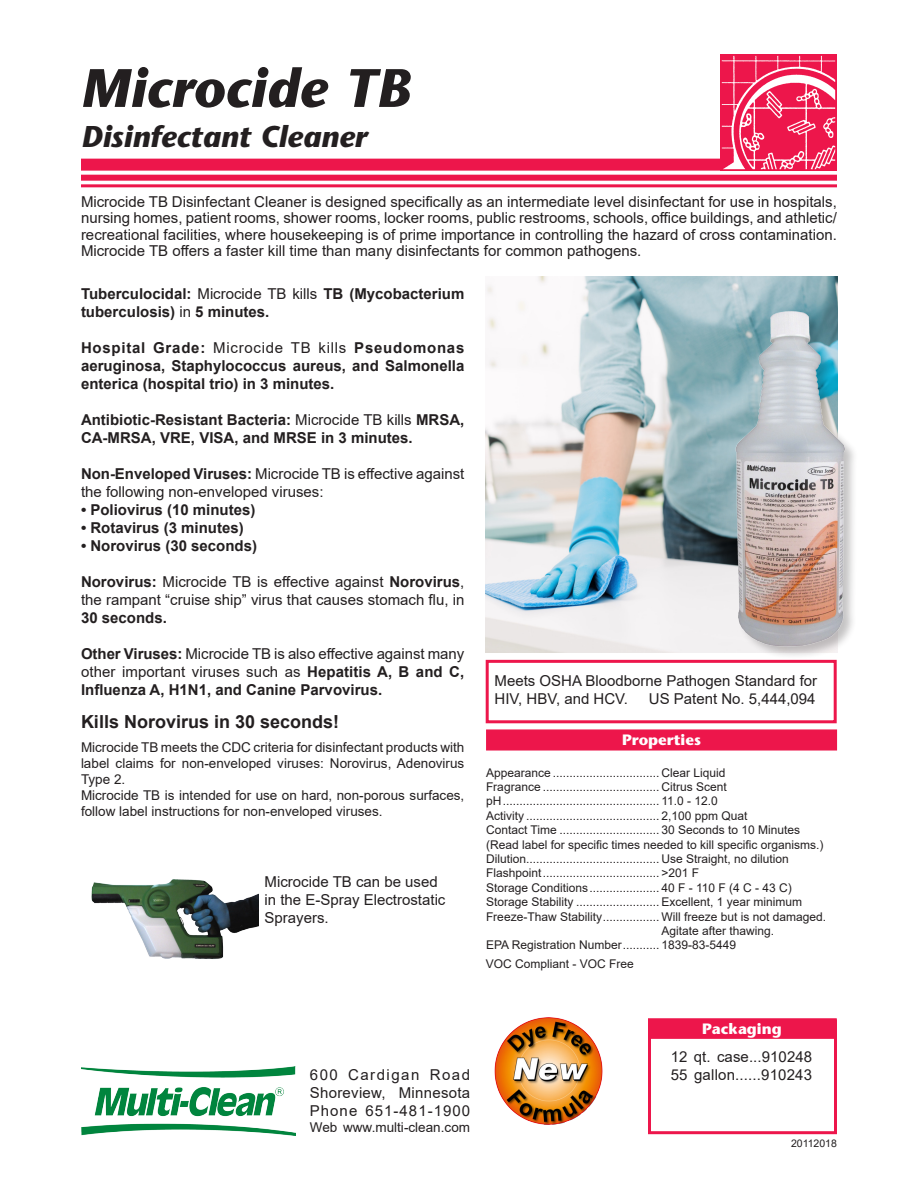
<style>
.page{position:relative;width:918px;height:1188px;background:#fff}
.page>*{position:absolute;margin:0;border:0;box-sizing:border-box;transform-origin:0 0}
.t1{font:italic 700 54px "Stone Sans";color:#231f20}
.t2{font:italic 700 30px "Stone Sans";color:#231f20}
.t3{font:700 18px "Arial";color:#231f20}
.t4{font:15px/18px "Arial";color:#231f20}
.t5{font:700 15px/18px "Arial";color:#231f20}
.t6{font:700 15px "Stone Sans";color:#fff}
.t7{font:13.5px/16.2px "Arial";color:#231f20}
.t8{font:12px "Arial";color:#231f20}
.t9{font:10.5px "Arial";color:#231f20}
.s1{font-weight:400}
.s2{font-weight:700}
</style>
<div class="page">
<div style="left:81px;top:159px;width:640px;height:12px;background:#ed164b"></div>
<div style="left:81px;top:175px;width:756px;height:6px;background:#ed164b"></div>
<hr style="left:81px;top:184px;width:756px;height:3px;background:#ed164b">
<div style="left:486px;top:729px;width:351px;height:22px;background:#ed164b;border:2px solid #ed164b"></div>
<div style="left:486px;top:660px;width:351px;height:63px;border:3px solid #ed164b"></div>
<div style="left:648px;top:1019px;width:189px;height:115px;background:#fff;border:3px solid #ed164b"></div>
<div style="left:648px;top:1018px;width:189px;height:21px;background:#ed164b;border:3px solid #ed164b"></div>
<img style="left:486px;top:276px;width:351px;height:377px">
<img style="left:721px;top:54px;width:116px;height:116px">
<img style="left:81px;top:1066px;width:214px;height:70px">
<img style="left:91px;top:879px;width:167px;height:80px">
<img style="left:727px;top:304px;width:127px;height:349px">
<img style="left:495px;top:1017px;width:108px;height:108px">
<h1 class="t1" style="left:80px;top:54px;width:332px">Microcide TB</h1>
<h2 class="t2" style="left:81px;top:117px;width:287px">Disinfectant Cleaner</h2>
<p class="t4" style="left:81px;top:193px;width:757px;line-height:16.5px;text-align:justify">Microcide TB Disinfectant Cleaner is designed specifically as an intermediate level disinfectant for use in hospitals, nursing homes, patient rooms, shower rooms, locker rooms, public restrooms, schools, office buildings, and athletic/ recreational facilities, where housekeeping is of prime importance in controlling the hazard of cross contamination.<br>Microcide TB offers a faster kill time than many disinfectants for common pathogens.</p>
<p class="t5" style="left:81px;top:285px;width:385px">Tuberculocidal: <span class="s1">Microcide TB kills</span> TB (Mycobacterium tuberculosis) <span class="s1">in</span> 5 minutes.</p>
<p class="t5" style="left:81px;top:339px;width:385px;text-align:justify">Hospital Grade: <span class="s1">Microcide TB kills</span> Pseudomonas aeruginosa, Staphylococcus aureus, and Salmonella enterica (hospital trio) in 3 minutes.</p>
<p class="t5" style="left:81px;top:411px;width:385px">Antibiotic-Resistant Bacteria: <span class="s1">Microcide TB kills</span> MRSA,<br>CA-MRSA, VRE, VISA, and MRSE in 3 minutes.</p>
<p class="t4" style="left:81px;top:465px;width:385px"><span class="s2">Non-Enveloped Viruses:</span> Microcide TB is effective against the following non-enveloped viruses:</p>
<p class="t5" style="left:81px;top:501px;width:176px">• Poliovirus (10 minutes)</p>
<p class="t5" style="left:81px;top:519px;width:164px">• Rotavirus (3 minutes)</p>
<p class="t5" style="left:81px;top:537px;width:178px">• Norovirus (30 seconds)</p>
<p class="t4" style="left:81px;top:573px;width:385px"><span class="s2">Norovirus:</span> Microcide TB is effective against <span class="s2">Norovirus</span>, the rampant “cruise ship” virus that causes stomach flu, in</p>
<p class="t5" style="left:81px;top:609px;width:87px">30 seconds.</p>
<p class="t5" style="left:81px;top:645px;width:385px;text-align:justify">Other Viruses: <span class="s1">Microcide TB is also effective against many other important viruses such as</span> Hepatitis A, B and C, Influenza A, H1N1, and Canine Parvovirus.</p>
<p class="t3" style="left:81px;top:709px;width:260px">Kills Norovirus in 30 seconds!</p>
<p class="t4" style="left:495px;top:672px;width:324px">Meets OSHA Bloodborne Pathogen Standard for<br>HIV, HBV, and HCV.</p>
<p class="t4" style="left:649px;top:690px;width:168px">US Patent No. 5,444,094</p>
<p class="t7" style="left:81px;top:739px;width:385px">Microcide TB meets the CDC criteria for disinfectant products with label claims for non-enveloped viruses: Norovirus, Adenovirus Type 2.<br>Microcide TB is intended for use on hard, non-porous surfaces, follow label instructions for non-enveloped viruses.</p>
<p class="t4" style="left:265px;top:873px;width:182px">Microcide TB can be used in the E-Spray Electrostatic<br>Sprayers.</p>
<p class="t6" style="left:622px;top:730px;width:80px">Properties</p>
<p class="t8" style="left:486px;top:764px;width:241px">Appearance ................................ Clear Liquid</p>
<p class="t8" style="left:486px;top:779px;width:242px">Fragrance ................................... Citrus Scent</p>
<p class="t8" style="left:486px;top:793px;width:233px">pH............................................... 11.0 - 12.0</p>
<p class="t8" style="left:486px;top:807px;width:263px">Activity ........................................ 2,100 ppm Quat</p>
<p class="t8" style="left:486px;top:822px;width:316px">Contact Time .............................. 30 Seconds to 10 Minutes</p>
<p class="t8" style="left:486px;top:836px;width:339px">(Read label for specific times needed to kill specific organisms.)</p>
<p class="t8" style="left:486px;top:851px;width:304px">Dilution........................................ Use Straight, no dilution</p>
<p class="t8" style="left:486px;top:865px;width:215px">Flashpoint................................... &gt;201 F</p>
<p class="t8" style="left:486px;top:879px;width:307px">Storage Conditions..................... 40 F - 110 F (4 C - 43 C)</p>
<p class="t8" style="left:486px;top:894px;width:318px">Storage Stability ......................... Excellent, 1 year minimum</p>
<p class="t8" style="left:486px;top:908px;width:342px">Freeze-Thaw Stability................. Will freeze but is not damaged.</p>
<p class="t8" style="left:662px;top:923px;width:114px">Agitate after thawing.</p>
<p class="t8" style="left:486px;top:937px;width:252px">EPA Registration Number........... 1839-83-5449</p>
<p class="t8" style="left:486px;top:955px;width:150px">VOC Compliant - VOC Free</p>
<p class="t4" style="left:310px;top:1065px;width:162px;text-align:justify">600 Cardigan Road Shoreview, Minnesota Phone 651-481-1900</p>
<p class="t7" style="left:310px;top:1119px;width:162px">Web www.multi-clean.com</p>
<p class="t6" style="left:702px;top:1019px;width:81px">Packaging</p>
<p class="t6" style="left:704px;top:1019px;width:81px">Packaging</p>
<p class="t4" style="left:671px;top:1047px;width:143px">12 qt. case...910248<br>55 gallon......910243</p>
<p class="t9" style="left:791px;top:1136px;width:47px">20112018</p>
</div>
